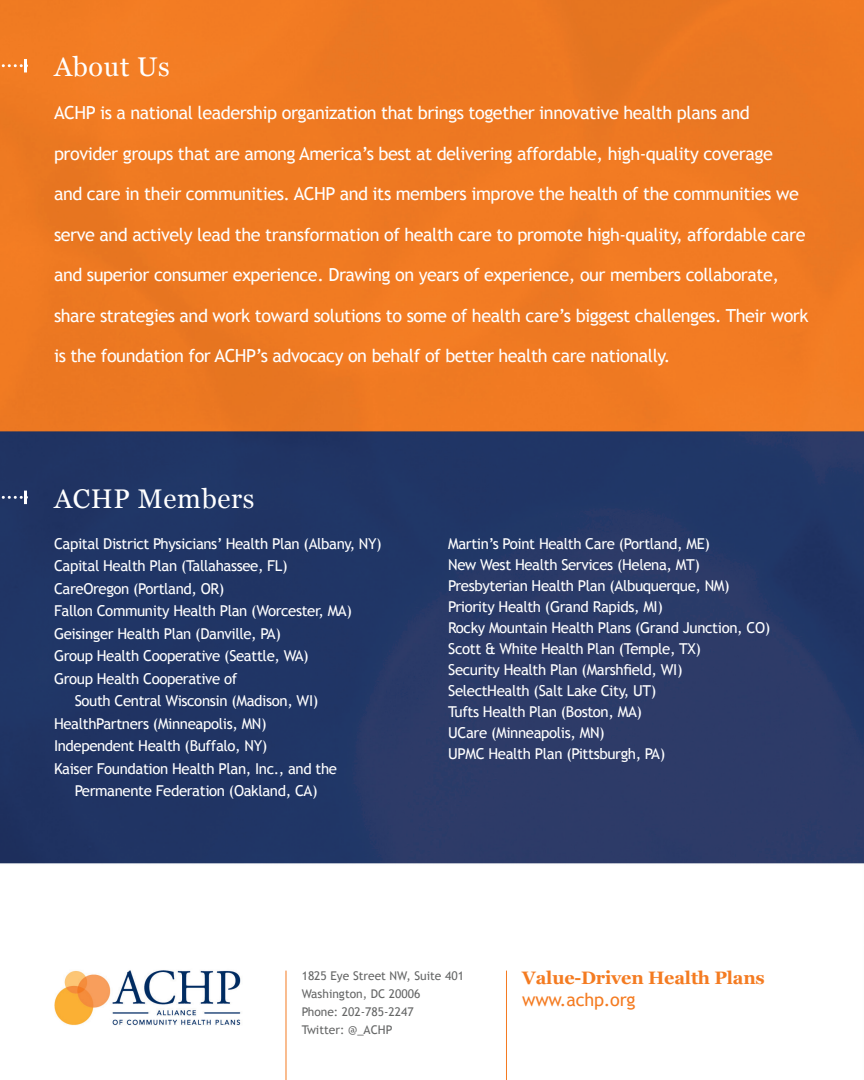
<style>
.page{position:relative;width:864px;height:1080px;background:#fff}
.page>*{position:absolute;margin:0;border:0;box-sizing:border-box;transform-origin:0 0}
.t1{font:27px "Georgia";letter-spacing:.025em;color:#fff}
.t2{font:18px "Trebuchet MS";letter-spacing:-.025em;color:#fff}
.t3{font:700 18px "Georgia";letter-spacing:-.01em;color:#f47b21}
.t4{font:18px "Trebuchet MS";letter-spacing:-.01em;color:#f47b21}
.t5{font:15px "Trebuchet MS";letter-spacing:-.025em;color:#fff}
.t6{font:12px "Trebuchet MS";color:#656666}
</style>
<div class="page">
<img style="left:0;top:0;width:864px;height:864px">
<img style="left:54px;top:970px;width:187px;height:56px">
<svg style="left:859px;top:263px;width:5px;height:3px"></svg>
<svg style="left:0;top:59px;width:27px;height:13px"></svg>
<svg style="left:0;top:491px;width:27px;height:13px"></svg>
<hr style="left:286px;top:971px;width:1px;height:109px;background:#f47b21">
<hr style="left:506px;top:971px;width:1px;height:109px;background:#f47b21">
<p class="t1" style="left:54px;top:50px;width:117px">About Us</p>
<p class="t2" style="left:54px;top:102px;width:698px">ACHP is a national leadership organization that brings together innovative health plans and</p>
<p class="t2" style="left:54px;top:143px;width:720px">provider groups that are among America’s best at delivering affordable, high-quality coverage</p>
<p class="t2" style="left:54px;top:183px;width:746px">and care in their communities. ACHP and its members improve the health of the communities we</p>
<p class="t2" style="left:54px;top:224px;width:753px">serve and actively lead the transformation of health care to promote high-quality, affordable care</p>
<p class="t2" style="left:54px;top:264px;width:727px">and superior consumer experience. Drawing on years of experience, our members collaborate,</p>
<p class="t2" style="left:54px;top:305px;width:756px">share strategies and work toward solutions to some of health care’s biggest challenges. Their work</p>
<p class="t2" style="left:54px;top:345px;width:618px">is the foundation for ACHP’s advocacy on behalf of better health care nationally.</p>
<p class="t1" style="left:54px;top:482px;width:202px">ACHP Members</p>
<p class="t5" style="left:54px;top:534px;width:329px">Capital District Physicians’ Health Plan (Albany, NY)</p>
<p class="t5" style="left:54px;top:557px;width:235px">Capital Health Plan (Tallahassee, FL)</p>
<p class="t5" style="left:54px;top:579px;width:172px">CareOregon (Portland, OR)</p>
<p class="t5" style="left:54px;top:602px;width:299px">Fallon Community Health Plan (Worcester, MA)</p>
<p class="t5" style="left:54px;top:624px;width:228px">Geisinger Health Plan (Danville, PA)</p>
<p class="t5" style="left:54px;top:647px;width:256px">Group Health Cooperative (Seattle, WA)</p>
<p class="t5" style="left:54px;top:669px;width:185px">Group Health Cooperative of</p>
<p class="t5" style="left:75px;top:692px;width:245px">South Central Wisconsin (Madison, WI)</p>
<p class="t5" style="left:54px;top:714px;width:214px">HealthPartners (Minneapolis, MN)</p>
<p class="t5" style="left:54px;top:737px;width:215px">Independent Health (Buffalo, NY)</p>
<p class="t5" style="left:54px;top:759px;width:285px">Kaiser Foundation Health Plan, Inc., and the</p>
<p class="t5" style="left:75px;top:782px;width:244px">Permanente Federation (Oakland, CA)</p>
<p class="t5" style="left:448px;top:534px;width:263px">Martin’s Point Health Care (Portland, ME)</p>
<p class="t5" style="left:448px;top:555px;width:253px">New West Health Services (Helena, MT)</p>
<p class="t5" style="left:448px;top:576px;width:283px">Presbyterian Health Plan (Albuquerque, NM)</p>
<p class="t5" style="left:448px;top:597px;width:216px">Priority Health (Grand Rapids, MI)</p>
<p class="t5" style="left:448px;top:618px;width:324px">Rocky Mountain Health Plans (Grand Junction, CO)</p>
<p class="t5" style="left:448px;top:639px;width:254px">Scott &amp; White Health Plan (Temple, TX)</p>
<p class="t5" style="left:448px;top:660px;width:236px">Security Health Plan (Marshfield, WI)</p>
<p class="t5" style="left:448px;top:681px;width:210px">SelectHealth (Salt Lake City, UT)</p>
<p class="t5" style="left:448px;top:702px;width:195px">Tufts Health Plan (Boston, MA)</p>
<p class="t5" style="left:448px;top:723px;width:158px">UCare (Minneapolis, MN)</p>
<p class="t5" style="left:448px;top:744px;width:219px">UPMC Health Plan (Pittsburgh, PA)</p>
<p class="t6" style="left:302px;top:969px;width:164px">1825 Eye Street NW, Suite 401</p>
<p class="t6" style="left:302px;top:987px;width:120px">Washington, DC 20006</p>
<p class="t6" style="left:302px;top:1005px;width:113px">Phone: 202-785-2247</p>
<p class="t6" style="left:302px;top:1023px;width:92px">Twitter: @_ACHP</p>
<p class="t3" style="left:522px;top:967px;width:244px">Value-Driven Health Plans</p>
<p class="t4" style="left:522px;top:989px;width:115px">www.achp.org</p>
</div>
